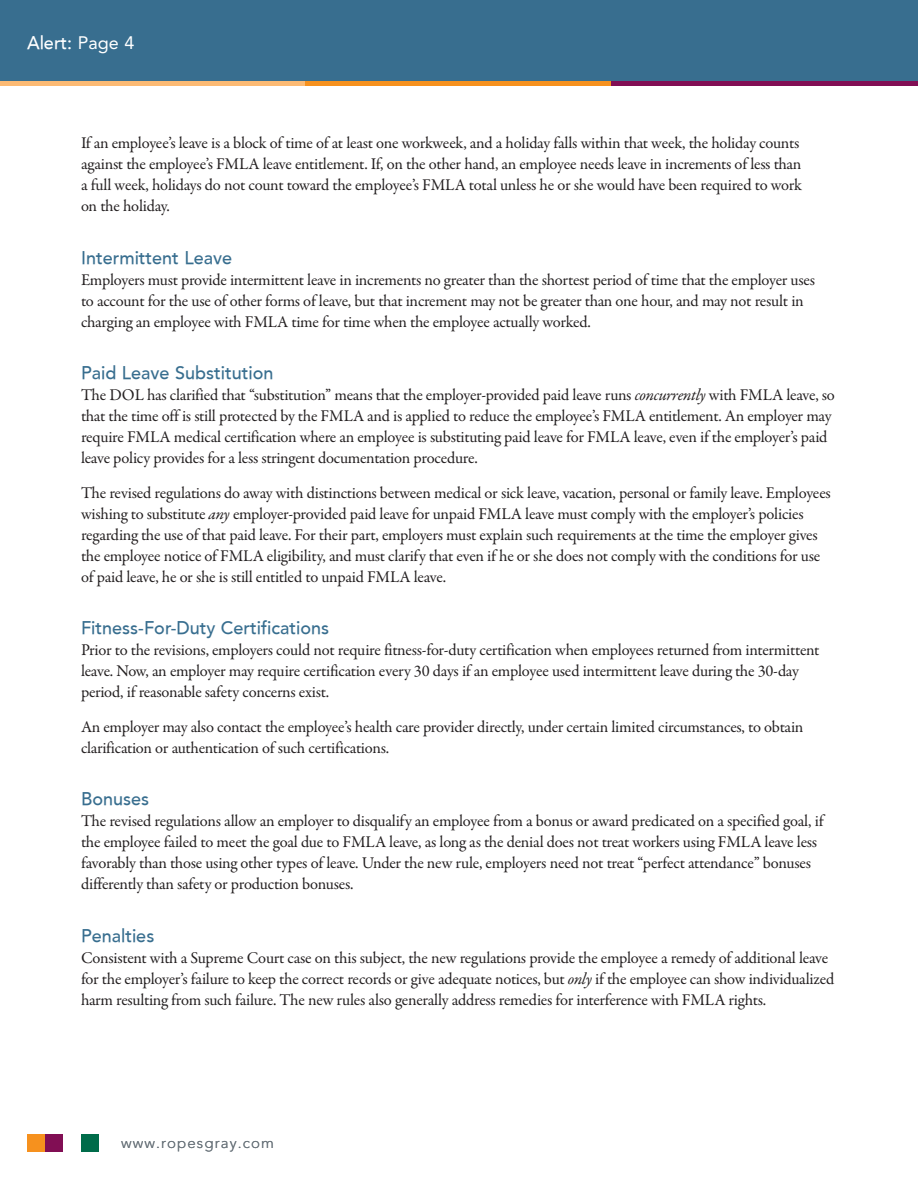
<style>
.page{position:relative;width:918px;height:1188px;background:#fff}
.page>*{position:absolute;margin:0;border:0;box-sizing:border-box;transform-origin:0 0}
.Subhead{font:500 18px "Avenir";color:#386e8f}
.Practice_Group_Name{font:500 18px "Avenir";color:#fff}
.Body{font:16.5px/21px "Garamond Premr Pro";letter-spacing:-.015em;color:#231f20}
.t1{font:300 15px "Avenir";letter-spacing:.075em;color:#6a747b}
.s1{font-weight:400}
.s2{font-style:italic}
</style>
<div class="page">
<div style="left:27px;top:1134px;width:18px;height:18px;background:#f6911e"></div>
<div style="left:45px;top:1134px;width:18px;height:18px;background:#810e54"></div>
<div style="left:81px;top:1134px;width:18px;height:18px;background:#006c4a"></div>
<div style="left:0;top:0;width:918px;height:81px;background:#386e8f"></div>
<hr style="left:0;top:81px;width:306px;height:4px;background:#fcba74">
<hr style="left:306px;top:81px;width:305px;height:4px;background:#f6911e">
<hr style="left:611px;top:81px;width:307px;height:4px;background:#810e54">
<p class="Practice_Group_Name" style="left:27px;top:32px;width:109px">Alert: <span class="s1">Page 4</span></p>
<p class="Practice_Group_Name" style="left:27px;top:32px;width:162px">C ient Alert: <span class="s1">Page 4</span></p>
<p class="Body" style="left:81px;top:133px;width:723px">If an employee’s leave is a block of time of at least one workweek, and a holiday falls within that week, the holiday counts against the employee’s FMLA leave entitlement. If, on the other hand, an employee needs leave in increments of less than a full week, holidays do not count toward the employee’s FMLA total unless he or she would have been required to work on the holiday.</p>
<p class="Subhead" style="left:81px;top:247px;width:153px">Intermittent Leave</p>
<p class="Body" style="left:81px;top:270px;width:736px">Employers must provide intermittent leave in increments no greater than the shortest period of time that the employer uses to account for the use of other forms of leave, but that increment may not be greater than one hour, and may not result in charging an employee with FMLA time for time when the employee actually worked.</p>
<p class="Subhead" style="left:81px;top:363px;width:194px">Paid Leave Substitution</p>
<p class="Body" style="left:81px;top:385px;width:755px">The DOL has clarified that “substitution” means that the employer-provided paid leave runs <span class="s2">concurrently</span> with FMLA leave, so that the time off is still protected by the FMLA and is applied to reduce the employee’s FMLA entitlement. An employer may require FMLA medical certification where an employee is substituting paid leave for FMLA leave, even if the employer’s paid leave policy provides for a less stringent documentation procedure.</p>
<p class="Body" style="left:81px;top:483px;width:751px">The revised regulations do away with distinctions between medical or sick leave, vacation, personal or family leave. Employees wishing to substitute <span class="s2">any</span> employer-provided paid leave for unpaid FMLA leave must comply with the employer’s policies regarding the use of that paid leave. For their part, employers must explain such requirements at the time the employer gives the employee notice of FMLA eligibility, and must clarify that even if he or she does not comply with the conditions for use of paid leave, he or she is still entitled to unpaid FMLA leave.</p>
<p class="Subhead" style="left:81px;top:618px;width:250px">Fitness-For-Duty Certifications</p>
<p class="Body" style="left:81px;top:640px;width:740px">Prior to the revisions, employers could not require fitness-for-duty certification when employees returned from intermittent leave. Now, an employer may require certification every 30 days if an employee used intermittent leave during the 30-day period, if reasonable safety concerns exist.</p>
<p class="Body" style="left:81px;top:717px;width:724px">An employer may also contact the employee’s health care provider directly, under certain limited circumstances, to obtain clarification or authentication of such certifications.</p>
<p class="Subhead" style="left:81px;top:789px;width:70px">Bonuses</p>
<p class="Body" style="left:81px;top:811px;width:744px">The revised regulations allow an employer to disqualify an employee from a bonus or award predicated on a specified goal, if the employee failed to meet the goal due to FMLA leave, as long as the denial does not treat workers using FMLA leave less favorably than those using other types of leave. Under the new rule, employers need not treat “perfect attendance” bonuses differently than safety or production bonuses.</p>
<p class="Subhead" style="left:81px;top:925px;width:75px">Penalties</p>
<p class="Body" style="left:81px;top:948px;width:755px">Consistent with a Supreme Court case on this subject, the new regulations provide the employee a remedy of additional leave for the employer’s failure to keep the correct records or give adequate notices, but <span class="s2">only</span> if the employee can show individualized harm resulting from such failure. The new rules also generally address remedies for interference with FMLA rights.</p>
<p class="t1" style="left:121px;top:1134px;width:155px">www.ropesgray.com</p>
</div>
